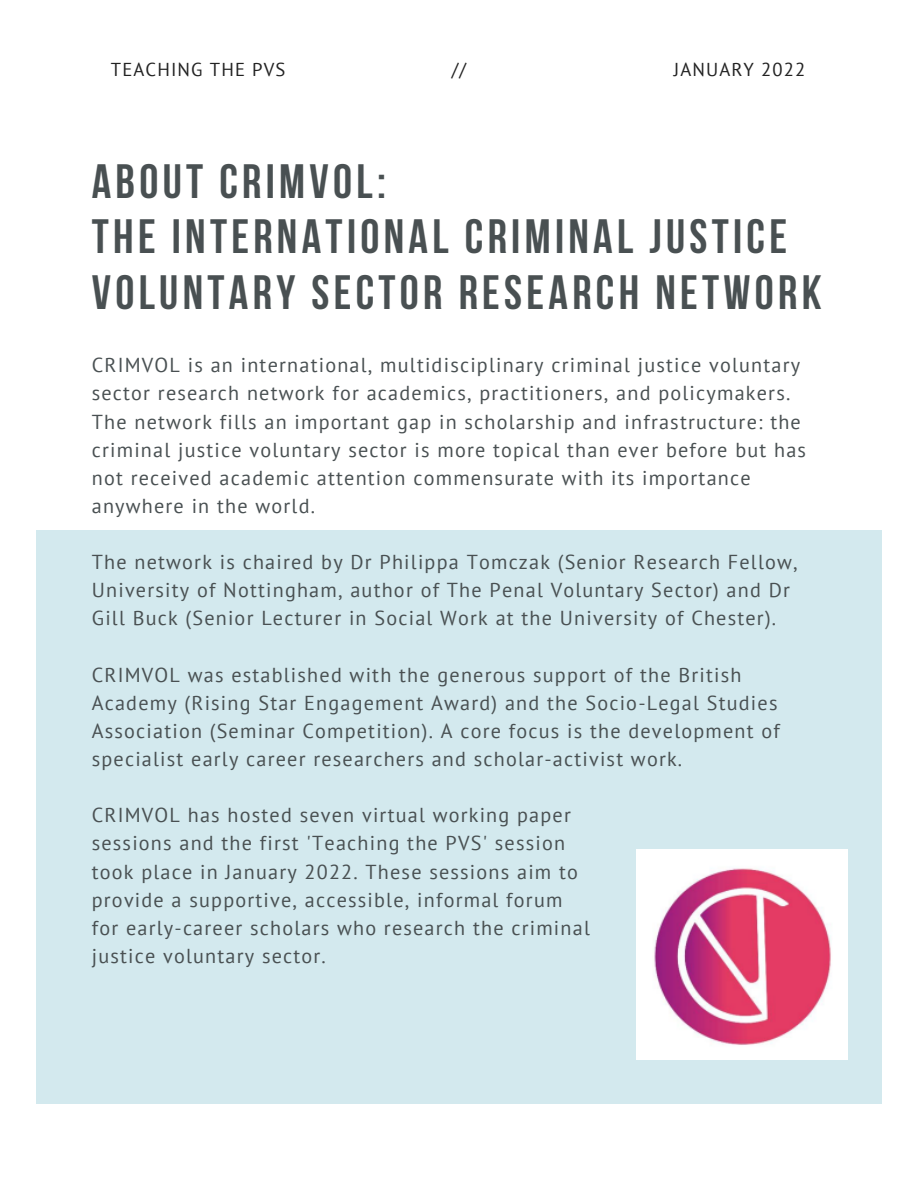
<style>
.page{position:relative;width:918px;height:1188px;background:#fff}
.page>*{position:absolute;margin:0;border:0;box-sizing:border-box;transform-origin:0 0}
.t1{font:700 48px/55.2px "Bebas Neue";letter-spacing:.09em;color:#495052}
.t2{font:20.1px/28.2px "PT Sans";letter-spacing:.06em;color:#495052}
.t3{font:18.6px "PT Sans";letter-spacing:.06em;color:#222}
</style>
<div class="page">
<div style="left:36px;top:531px;width:846px;height:573px;background:#d3e9ee"></div>
<img style="left:636px;top:849px;width:212px;height:210px">
<p class="t3" style="left:111px;top:57px;width:176px">TEACHING THE PVS</p>
<p class="t3" style="left:452px;top:57px;width:16px">//</p>
<p class="t3" style="left:674px;top:57px;width:133px">JANUARY 2022</p>
<p class="t1" style="left:92px;top:159px;width:296px">ABOUT CRIMVOL:</p>
<p class="t1" style="left:92px;top:214px;width:731px">THE INTERNATIONAL CRIMINAL JUSTICE<br>VOLUNTARY SECTOR RESEARCH NETWORK</p>
<p class="t2" style="left:92px;top:351px;width:716px">CRIMVOL is an international, multidisciplinary criminal justice voluntary sector research network for academics, practitioners, and policymakers.<br>The network fills an important gap in scholarship and infrastructure: the criminal justice voluntary sector is more topical than ever before but has not received academic attention commensurate with its importance anywhere in the world.</p>
<p class="t2" style="left:92px;top:548px;width:707px">The network is chaired by Dr Philippa Tomczak (Senior Research Fellow,<br>University of Nottingham, author of The Penal Voluntary Sector) and Dr<br>Gill Buck (Senior Lecturer in Social Work at the University of Chester).</p>
<p class="t2" style="left:92px;top:660px;width:690px">CRIMVOL was established with the generous support of the British Academy (Rising Star Engagement Award) and the Socio-Legal Studies Association (Seminar Competition). A core focus is the development of specialist early career researchers and scholar-activist work.</p>
<p class="t2" style="left:92px;top:801px;width:481px">CRIMVOL has hosted seven virtual working paper</p>
<p class="t2" style="left:92px;top:829px;width:475px">sessions and the first 'Teaching the PVS' session</p>
<p class="t2" style="left:92px;top:857px;width:488px">took place in January 2022. These sessions aim to</p>
<p class="t2" style="left:92px;top:885px;width:472px">provide a supportive, accessible, informal forum</p>
<p class="t2" style="left:92px;top:913px;width:500px">for early-career scholars who research the criminal</p>
<p class="t2" style="left:92px;top:941px;width:236px">justice voluntary sector.</p>
</div>
